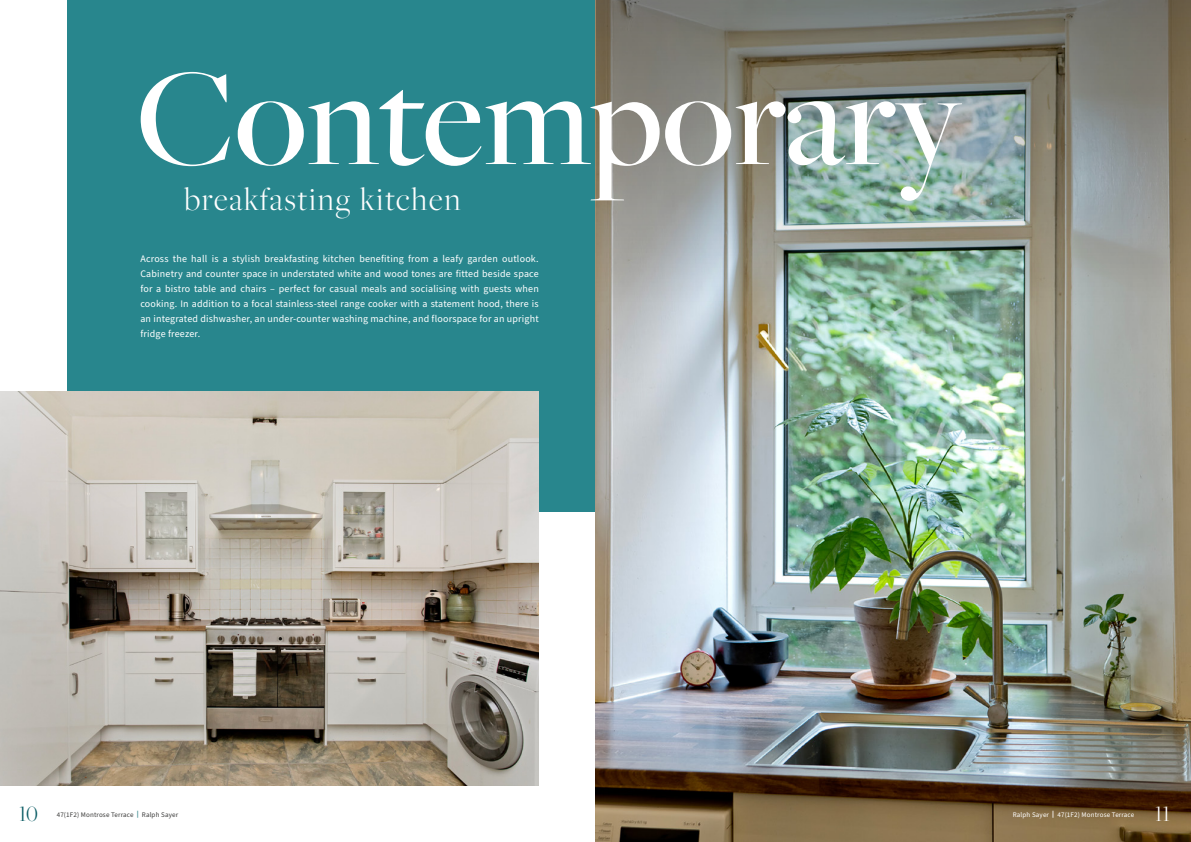
<style>
.page{position:relative;width:1191px;height:842px;background:#fff}
.page>*{position:absolute;margin:0;border:0;box-sizing:border-box;transform-origin:0 0}
.t1{font:500 143.7px "Freight Big Pro";color:#fff}
.t2{font:300 34px "Freight Big Pro";letter-spacing:.05em;color:#fff}
.t3{font:300 23px "Freight Big Pro";color:#fff}
.t4{font:300 23px "Freight Big Pro";color:#095b63}
.t5{font:10px/15px "Source Sans Pro";letter-spacing:.02em;color:#fff;text-align:justify}
.t6{font:7px "Source Sans Pro";letter-spacing:.02em;color:#fff}
.t7{font:7px "Source Sans Pro";letter-spacing:.02em;color:#3c3c3b}
.s1{font-weight:900;color:#499197}
.s2{font-weight:900}
</style>
<div class="page">
<div style="left:67px;top:0;width:528px;height:512px;background:#28868d"></div>
<img style="left:595px;top:0;width:596px;height:842px">
<img style="left:0;top:391px;width:539px;height:394px">
<img style="left:596px;top:0;width:595px;height:328px">
<p class="t1" style="left:137px;top:24px;width:827px">Contemporary</p>
<p class="t2" style="left:185px;top:177px;width:278px">breakfasting kitchen</p>
<p class="t5" style="left:140px;top:251px;width:400px">Across the hall is a stylish breakfasting kitchen benefiting from a leafy garden outlook.<br>Cabinetry and counter space in understated white and wood tones are fitted beside space for a bistro table and chairs – perfect for casual meals and socialising with guests when cooking. In addition to a focal stainless-steel range cooker with a statement hood, there is an integrated dishwasher, an under-counter washing machine, and floorspace for an upright fridge freezer.</p>
<h3 class="t4" style="left:19px;top:798px;width:21px">10</h3>
<p class="t7" style="left:57px;top:810px;width:123px">47(1F2) Montrose Terrace <span class="s1">|</span> Ralph Sayer</p>
<p class="t6" style="left:1052px;top:810px;width:83px"><span class="s2">|</span> 47(1F2) Montrose Terrace</p>
<p class="t6" style="left:1012px;top:810px;width:38px">Ralph Sayer</p>
<h3 class="t3" style="left:1154px;top:798px;width:17px">11</h3>
</div>
